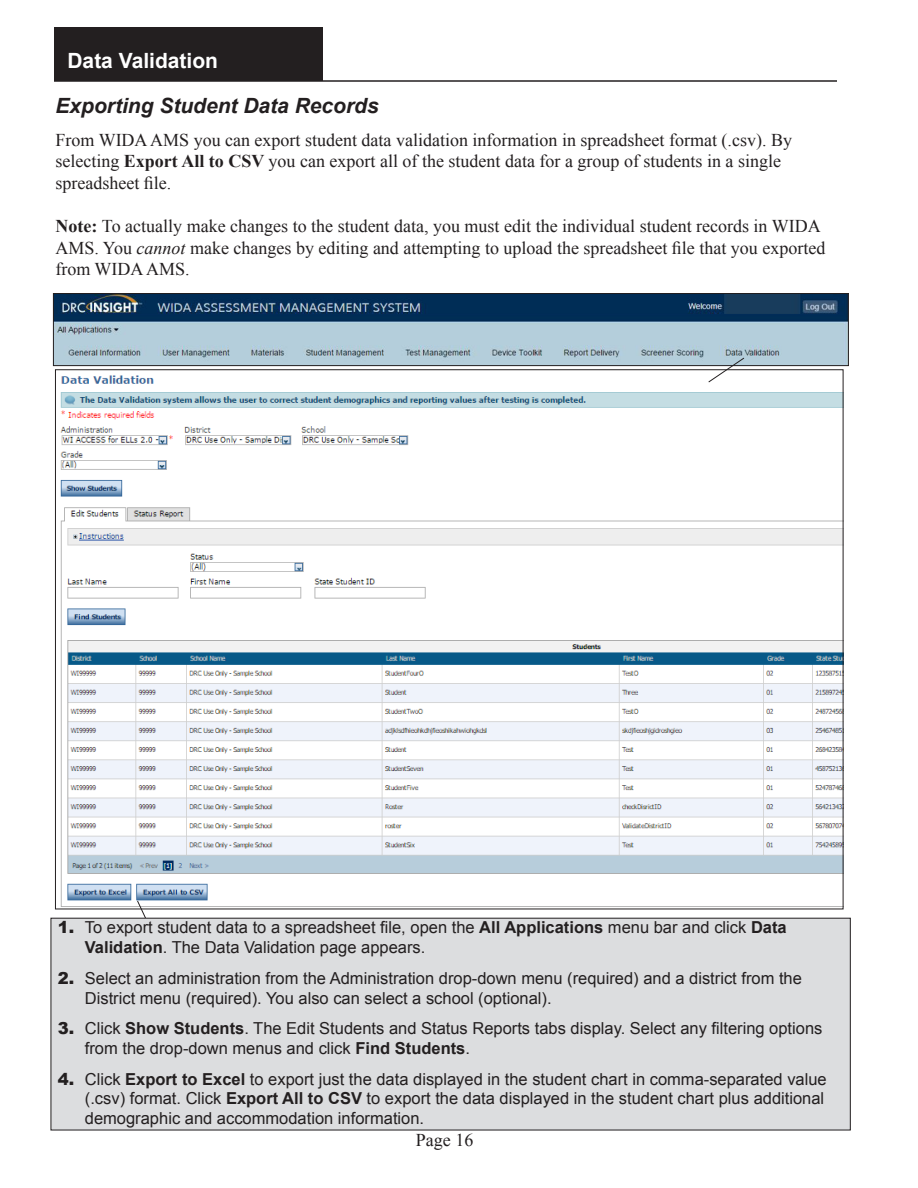
<style>
.page{position:relative;width:918px;height:1188px;background:#fff}
.page>*{position:absolute;margin:0;border:0;box-sizing:border-box;transform-origin:0 0}
.Head_Italic_TOC{font:italic 700 21px "Arial";color:#231f20}
.t1{font:700 21px "Arial";color:#fff}
.Body_Text{font:18px/21.6px "Times New Roman";color:#231f20}
.Callout_Bullet_List{font:16.5px/19.8px "Arial";color:#231f20}
.s1{font-weight:700}
.s2{font-style:italic}
.s3{font-weight:900}
</style>
<div class="page">
<hr style="left:54px;top:80px;width:783px;height:2px;background:#231f20">
<div style="left:54px;top:27px;width:268px;height:54px;background:#231f20"></div>
<img style="left:60px;top:375px;width:781px;height:532px">
<svg style="left:137px;top:900px;width:31px;height:18px"></svg>
<div style="left:51px;top:918px;width:799px;height:212px;background:#dcdddf"></div>
<div style="left:51px;top:918px;width:799px;height:212px;border:1px solid #231f20"></div>
<img style="left:55px;top:295px;width:792px;height:69px">
<div style="left:53px;top:293px;width:796px;height:73px;border:1px solid #231f20"></div>
<svg style="left:708px;top:357px;width:37px;height:26px"></svg>
<p class="t1" style="left:68px;top:46px;width:152px">Data Validation</p>
<p class="Head_Italic_TOC" style="left:56px;top:92px;width:325px">Exporting Student Data Records</p>
<p class="Body_Text" style="left:56px;top:128px;width:738px">From WIDA AMS you can export student data validation information in spreadsheet format (.csv). By selecting <span class="s1">Export All to CSV</span> you can export all of the student data for a group of students in a single spreadsheet file.</p>
<p class="Body_Text" style="left:56px;top:215px;width:771px"><span class="s1">Note:</span> To actually make changes to the student data, you must edit the individual student records in WIDA<br>AMS. You <span class="s2">cannot</span> make changes by editing and attempting to upload the spreadsheet file that you exported from WIDA AMS.</p>
<p class="Callout_Bullet_List" style="left:85px;top:918px;width:703px;text-indent:-27px"><span class="s3">1.</span> To export student data to a spreadsheet file, open the <span class="s1">All Applications</span> menu bar and click <span class="s1">Data<br>Validation</span>. The Data Validation page appears.</p>
<p class="Callout_Bullet_List" style="left:85px;top:968px;width:719px;text-indent:-27px"><span class="s3">2.</span> Select an administration from the Administration drop-down menu (required) and a district from the<br>District menu (required). You also can select a school (optional).</p>
<p class="Callout_Bullet_List" style="left:85px;top:1019px;width:739px;text-indent:-27px"><span class="s3">3.</span> Click <span class="s1">Show Students</span>. The Edit Students and Status Reports tabs display. Select any filtering options from the drop‑down menus and click <span class="s1">Find Students</span>.</p>
<p class="Callout_Bullet_List" style="left:85px;top:1069px;width:743px;text-indent:-27px"><span class="s3">4.</span> Click <span class="s1">Export to Excel</span> to export just the data displayed in the student chart in comma-separated value (.csv) format. Click <span class="s1">Export All to CSV</span> to export the data displayed in the student chart plus additional demographic and accommodation information.</p>
<p class="Body_Text" style="left:416px;top:1129px;width:59px">Page 16</p>
</div>
